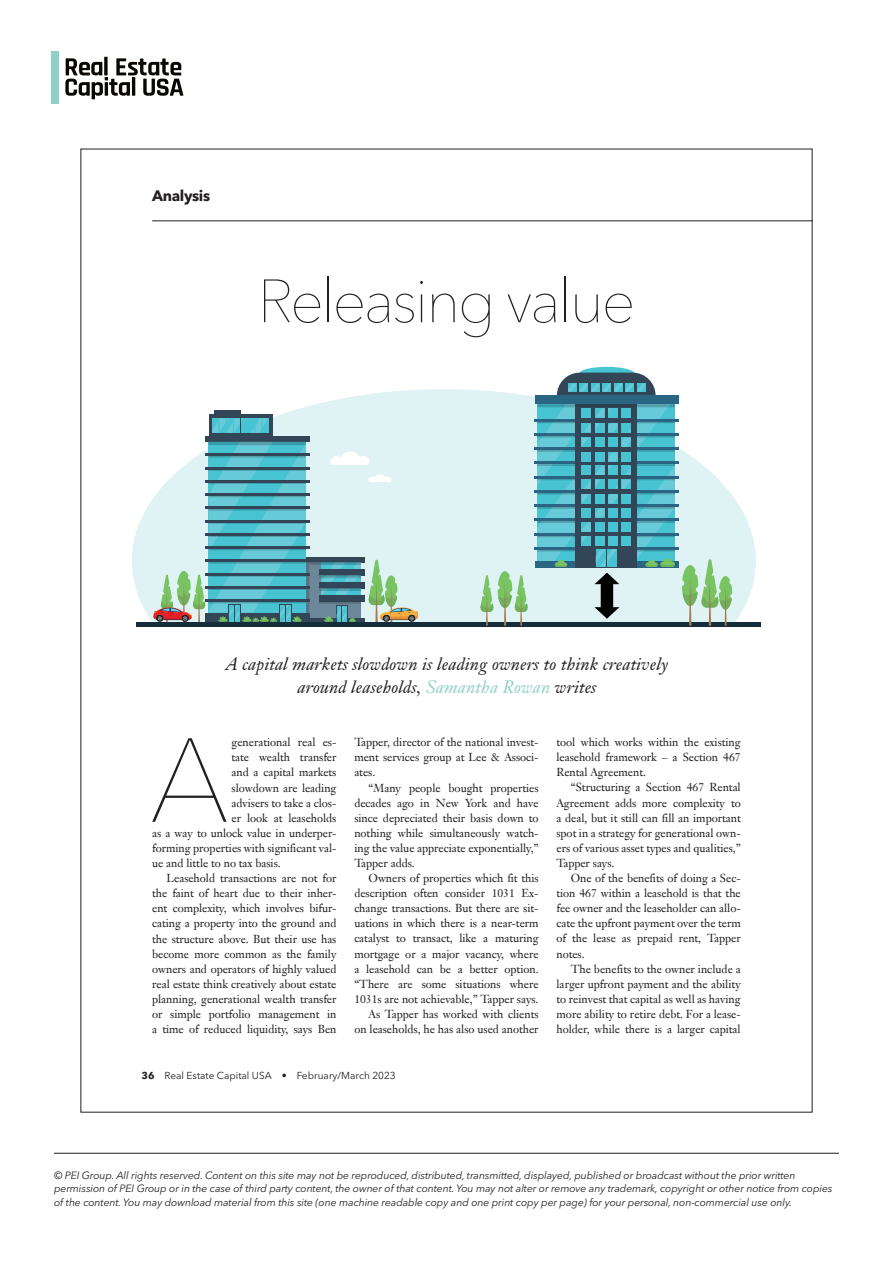
<style>
.page{position:relative;width:893px;height:1263px;background:#fff}
.page>*{position:absolute;margin:0;border:0;box-sizing:border-box;transform-origin:0 0}
.t1{font:200 117.9px "Avenir Next LT Pro";color:#231f20}
.t2{font:200 60.45px "Avenir Next LT Pro";letter-spacing:-.04em;color:#231f20}
.t3{font:italic 17.55px/22.6px "Janson Text LT Pro";letter-spacing:.005em;color:#231f20;text-align:center}
.t4{font:700 15.15px "Avenir Next LT Pro";letter-spacing:-.025em;color:#231f20}
.t5{font:11.25px/15.1px "Janson Text LT Pro";letter-spacing:-.005em;color:#231f20;text-align:justify}
.t6{font:italic 10.5px/13.5px "Avenir Next LT Pro";letter-spacing:-.01em;color:#231f20}
.t7{font:10.05px "Avenir Next LT Pro";color:#231f20}
.s1{color:#8fd1c4}
.s2{font-weight:700}
</style>
<div class="page">
<hr style="left:54px;top:1153px;width:785px;height:1px;background:#231f20">
<svg style="left:65px;top:58px;width:118px;height:41px"></svg>
<div style="left:51px;top:51px;width:7px;height:52px;background:#8fd1c4"></div>
<hr style="left:152px;top:221px;width:660px;height:1px;background:#231f20">
<svg style="left:132px;top:389px;width:624px;height:237px;fill:#dff2f4"></svg>
<div style="left:209px;top:414px;width:63px;height:23px;background:#334657"></div>
<div style="left:241px;top:418px;width:6px;height:15px;background:#47c3d2"></div>
<div style="left:248px;top:418px;width:6px;height:15px;background:#47c3d2"></div>
<div style="left:263px;top:418px;width:6px;height:15px;background:#47c3d2"></div>
<hr style="left:214px;top:411px;width:26px;height:3px;background:#334657">
<svg style="left:212px;top:418px;width:31px;height:15px"></svg>
<div style="left:205px;top:436px;width:104px;height:6px;background:#334657"></div>
<svg style="left:251px;top:418px;width:17px;height:15px"></svg>
<svg style="left:153px;top:442px;width:265px;height:180px;background:#99c7ca"></svg>
<hr style="left:137px;top:622px;width:624px;height:4px;background:#152c3b">
<svg style="left:682px;top:559px;width:50px;height:67px;background:#a9ceaa"></svg>
<svg style="left:480px;top:571px;width:48px;height:55px;background:#aacdac"></svg>
<svg style="left:579px;top:367px;width:55px;height:13px"></svg>
<div style="left:535px;top:562px;width:144px;height:6px;background:#2a6584"></div>
<hr style="left:534px;top:419px;width:145px;height:2px;background:#2a6584">
<hr style="left:534px;top:433px;width:145px;height:3px;background:#2a6584">
<hr style="left:534px;top:447px;width:145px;height:3px;background:#2a6584">
<hr style="left:534px;top:462px;width:145px;height:2px;background:#2a6584">
<hr style="left:534px;top:476px;width:145px;height:2px;background:#2a6584">
<hr style="left:534px;top:490px;width:145px;height:3px;background:#2a6584">
<hr style="left:534px;top:504px;width:145px;height:3px;background:#2a6584">
<hr style="left:534px;top:519px;width:145px;height:2px;background:#2a6584">
<hr style="left:534px;top:533px;width:145px;height:2px;background:#2a6584">
<hr style="left:534px;top:547px;width:145px;height:3px;background:#2a6584">
<div style="left:535px;top:396px;width:144px;height:8px;background:#2a6584"></div>
<svg style="left:557px;top:373px;width:99px;height:23px;background:#4e7888"></svg>
<svg style="left:537px;top:404px;width:139px;height:163px;background:#4698a7"></svg>
<svg style="left:594px;top:573px;width:25px;height:46px"></svg>
<h3 class="t4" style="left:152px;top:187px;width:59px">Analysis</h3>
<h2 class="t2" style="left:258px;top:265px;width:379px">Releasing value</h2>
<h3 class="t3" style="left:226px;top:653px;width:444px">A capital markets slowdown is leading owners to think creatively around leaseholds, <span class="s1">Samantha Rowan</span> writes</h3>
<h1 class="t1" style="left:150px;top:710px;width:80px">A</h1>
<p class="t5" style="left:232px;top:735px;width:106px">generational real es-</p>
<p class="t5" style="left:232px;top:750px;width:106px">tate wealth transfer</p>
<p class="t5" style="left:232px;top:765px;width:106px">and a capital markets</p>
<p class="t5" style="left:232px;top:780px;width:106px">slowdown are leading</p>
<p class="t5" style="left:232px;top:795px;width:106px">advisers to take a clos-</p>
<p class="t5" style="left:232px;top:810px;width:106px">er look at leaseholds</p>
<p class="t5" style="left:152px;top:825px;width:186px">as a way to unlock value in underper-</p>
<p class="t5" style="left:152px;top:840px;width:186px">forming properties with significant val-</p>
<p class="t5" style="left:152px;top:855px;width:130px">ue and little to no tax basis.</p>
<p class="t5" style="left:166px;top:871px;width:172px">Leasehold transactions are not for</p>
<p class="t5" style="left:152px;top:886px;width:186px">the faint of heart due to their inher-</p>
<p class="t5" style="left:152px;top:901px;width:186px">ent complexity, which involves bifur-</p>
<p class="t5" style="left:152px;top:916px;width:186px">cating a property into the ground and</p>
<p class="t5" style="left:152px;top:931px;width:186px">the structure above. But their use has</p>
<p class="t5" style="left:152px;top:946px;width:186px">become more common as the family</p>
<p class="t5" style="left:152px;top:961px;width:186px">owners and operators of highly valued</p>
<p class="t5" style="left:152px;top:976px;width:186px">real estate think creatively about estate</p>
<p class="t5" style="left:152px;top:991px;width:186px">planning, generational wealth transfer</p>
<p class="t5" style="left:152px;top:1006px;width:186px">or simple portfolio management in</p>
<p class="t5" style="left:152px;top:1022px;width:186px">a time of reduced liquidity, says Ben</p>
<p class="t5" style="left:354px;top:735px;width:186px">Tapper, director of the national invest&shy;ment services group at Lee &amp; Associ&shy;ates.</p>
<p class="t5" style="left:354px;top:780px;width:186px;text-indent:14px">“Many people bought properties decades ago in New York and have since depreciated their basis down to nothing while simultaneously watch&shy;ing the value appreciate exponentially,” Tapper adds.</p>
<p class="t5" style="left:354px;top:871px;width:186px;text-align:right">Owners of properties which fit this description often consider 1031 Ex&shy;change transactions. But there are sit&shy;uations in which there is a near-term catalyst to transact, like a maturing mortgage or a major vacancy, where a leasehold can be a better option. “There are some situations where 1031s are not achievable,” Tapper says.<br>As Tapper has worked with clients on leaseholds, he has also used another</p>
<p class="t7" style="left:141px;top:1069px;width:256px"><span class="s2">36</span> Real Estate Capital USA • February/March 2023</p>
<p class="t5" style="left:556px;top:735px;width:186px">tool which works within the existing leasehold framework – a Section 467<br>Rental Agreement.</p>
<p class="t5" style="left:556px;top:780px;width:186px;text-indent:14px">“Structuring a Section 467 Rental Agreement adds more complexity to a deal, but it still can fill an important spot in a strategy for generational own&shy;ers of various asset types and qualities,” Tapper says.</p>
<p class="t5" style="left:556px;top:870px;width:186px;text-indent:14px">One of the benefits of doing a Sec&shy;tion 467 within a leasehold is that the fee owner and the leaseholder can allo&shy;cate the upfront payment over the term of the lease as prepaid rent, Tapper notes.</p>
<p class="t5" style="left:556px;top:961px;width:186px;text-indent:14px">The benefits to the owner include a larger upfront payment and the ability to reinvest that capital as well as having more ability to retire debt. For a lease&shy;holder, while there is a larger capital</p>
<p class="t6" style="left:54px;top:1168px;width:780px">© PEI Group. All rights reserved. Content on this site may not be reproduced, distributed, transmitted, displayed, published or broadcast without the prior written permission of PEI Group or in the case of third party content, the owner of that content. You may not alter or remove any trademark, copyright or other notice from copies of the content. You may download material from this site (one machine readable copy and one print copy per page) for your personal, non-commercial use only.</p>
</div>
